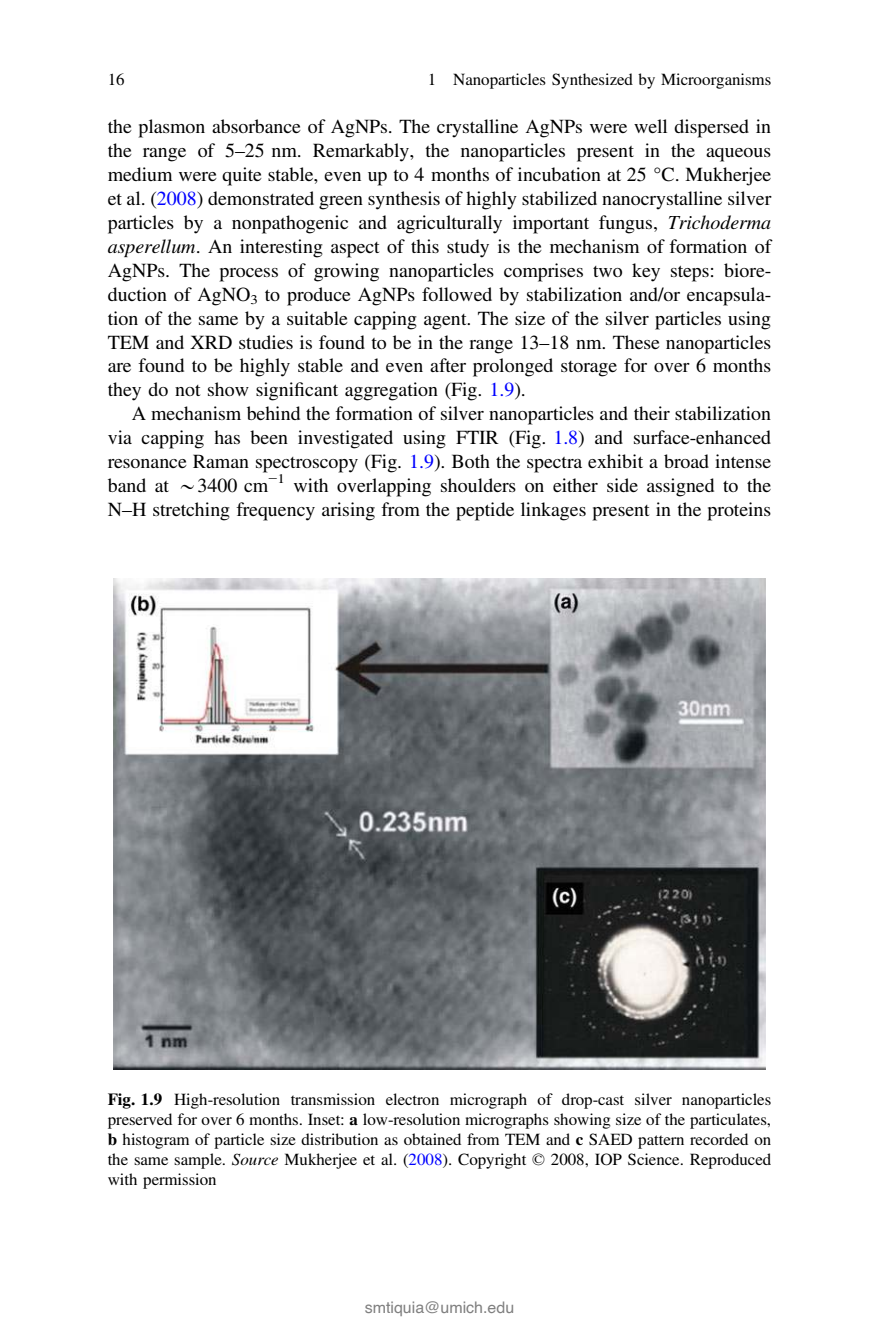
<style>
.page{position:relative;width:879px;height:1333px;background:#fff}
.page>*{position:absolute;margin:0;border:0;box-sizing:border-box;transform-origin:0 0}
.t1{font:20px/24px "Adv TT5 ada 87 cc";color:#000;text-align:justify}
.t2{font:17px/20px "Adv TT5 ada 87 cc";color:#000;text-align:justify}
.t3{font:16px "Helvetica";color:#808080}
.s1{font-style:inherit}
.s2{color:#00f}
.s3{font-family:"Adv T Tf 2 e 4 df 62.I"}
.s4{font-family:"Adv TT5 ada 87 cc+fb"}
.s5{font-family:"Adv Pi 1"}
.s6{font-family:"Adv T Teeee 58 d 9.B"}
.s7{font-family:"Adv T Tec 369687"}
</style>
<div class="page">
<img style="left:113px;top:579px;width:652px;height:490px">
<p class="t2" style="left:108px;top:71px;width:18px">16</p>
<p class="t2" style="left:428px;top:71px;width:345px">1 Nanoparticles Synthesized by Microorganisms</p>
<p class="t1" style="left:108px;top:116px;width:665px">the plasmon absorbance of AgNPs. The crystalline AgNPs were well dispersed in the range of 5<span class="s1">–</span>25 nm. Remarkably, the nanoparticles present in the aqueous medium were quite stable, even up to 4 months of incubation at 25 °C. Mukherjee et al. (<span class="s2">2008</span>) demonstrated green synthesis of highly stabilized nanocrystalline silver particles by a nonpathogenic and agriculturally important fungus, <span class="s3">Trichoderma asperellum</span>. An interesting aspect of this study is the mechanism of formation of AgNPs. The process of growing nanoparticles comprises two key steps: biore&shy;duction of AgNO<sub>3</sub> to produce AgNPs followed by stabilization and/or encapsula&shy;tion of the same by a suitable capping agent. The size of the silver particles using TEM and XRD studies is found to be in the range 13<span class="s1">–</span>18 nm. These nanoparticles are found to be highly stable and even after prolonged storage for over 6 months they do not show signi<span class="s4">fi</span>cant aggregation (Fig. <span class="s2">1.9</span>).</p>
<p class="t1" style="left:108px;top:403px;width:665px;text-indent:24px">A mechanism behind the formation of silver nanoparticles and their stabilization via capping has been investigated using FTIR (Fig. <span class="s2">1.8</span>) and surface-enhanced resonance Raman spectroscopy (Fig. <span class="s2">1.9</span>). Both the spectra exhibit a broad intense band at <span class="s5">*</span>3400 cm<sup>−</sup><sup>1</sup> with overlapping shoulders on either side assigned to the N<span class="s1">–</span>H stretching frequency arising from the peptide linkages present in the proteins</p>
<p class="t2" style="left:108px;top:1090px;width:665px"><span class="s6">Fig. 1.9</span> High-resolution transmission electron micrograph of drop-cast silver nanoparticles preserved for over 6 months. Inset: <span class="s6">a</span> low-resolution micrographs showing size of the particulates, <span class="s6">b</span> histogram of particle size distribution as obtained from TEM and <span class="s6">c</span> SAED pattern recorded on the same sample. <span class="s3">Source</span> Mukherjee et al. (<span class="s2">2008</span>). Copyright <span class="s7">©</span> 2008, IOP Science. Reproduced with permission</p>
<p class="t3" style="left:365px;top:1301px;width:151px">smtiquia@umich.edu</p>
</div>
